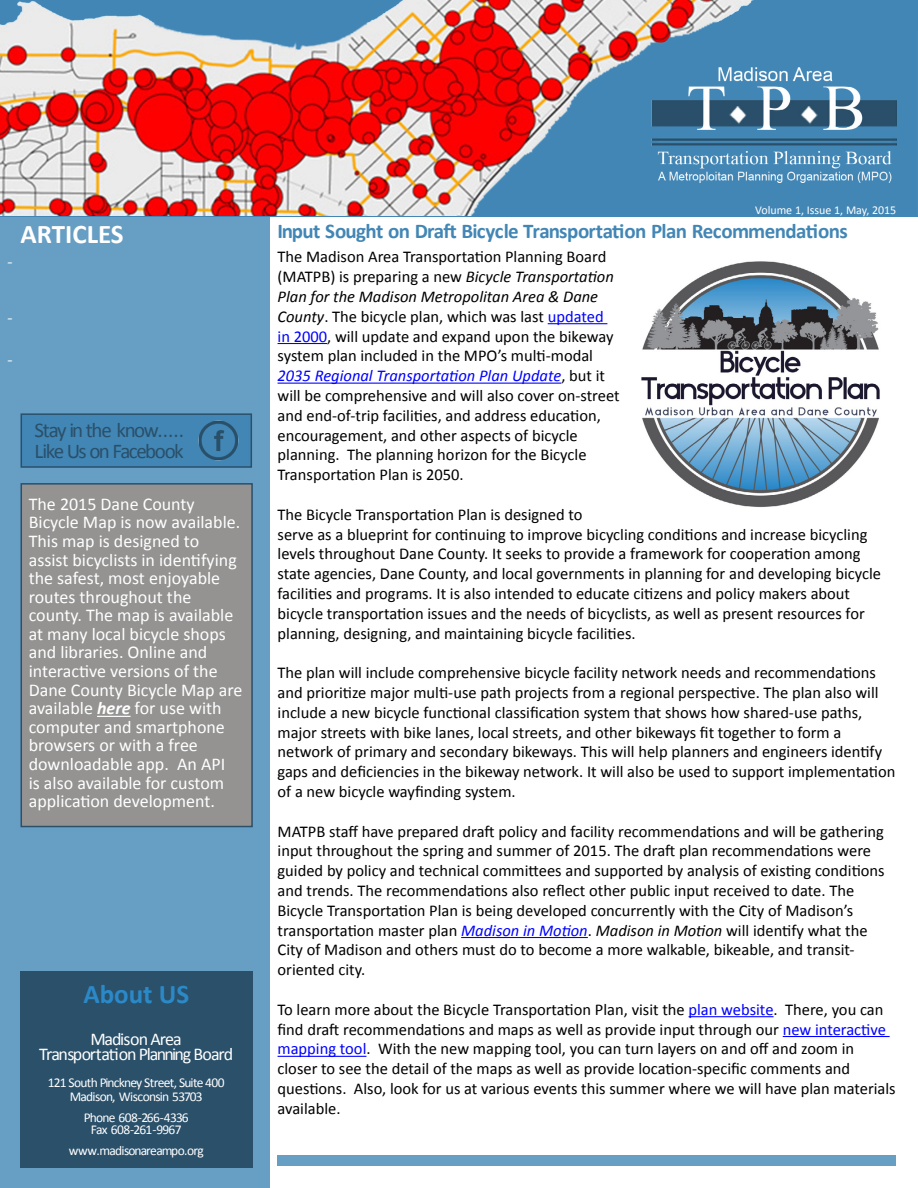
<style>
.page{position:relative;width:918px;height:1188px;background:#fff}
.page>*{position:absolute;margin:0;border:0;box-sizing:border-box;transform-origin:0 0}
.t1{font:700 27px "Calibri";color:#fff}
.t2{font:700 27px "Calibri";color:#2c89c8}
.t3{font:700 21px "Calibri";letter-spacing:-.04em;color:#4286b5}
.t4{font:21px/21px "Calibri";letter-spacing:-.075em;color:#2a506a}
.t5{font:18px/18.6px "Calibri";color:#fff}
.t6{font:18px/15.6px "Calibri";letter-spacing:-.06em;color:#fff;text-align:center}
.t7{font:18px "Minion Pro";color:#fff}
.t8{font:16.5px/19.8px "Calibri";color:#000}
.t9{font:13.5px/13.8px "Calibri";letter-spacing:-.06em;color:#fff;text-align:center}
.t10{font:12px "Calibri";color:#fff}
.s1{font-weight:700;font-style:italic}
.s2{font-style:italic}
.s3{color:#00f}
.s4{font-style:italic;color:#00f}
</style>
<div class="page">
<div style="left:0;top:216px;width:270px;height:972px;background:#679ec3"></div>
<img style="left:0;top:1px;width:918px;height:215px">
<img style="left:649px;top:65px;width:247px;height:121px">
<hr style="left:548px;top:323px;width:59px;height:1px;background:#00f">
<hr style="left:278px;top:343px;width:49px;height:1px;background:#00f">
<hr style="left:278px;top:383px;width:283px;height:1px;background:#00f">
<hr style="left:461px;top:937px;width:127px;height:1px;background:#00f">
<hr style="left:689px;top:1016px;width:85px;height:1px;background:#00f">
<hr style="left:783px;top:1036px;width:107px;height:1px;background:#00f">
<hr style="left:278px;top:1056px;width:88px;height:1px;background:#00f">
<div style="left:21px;top:413px;width:231px;height:55px;background:#4286b5;border:2px solid #2a506a"></div>
<div style="left:21px;top:484px;width:231px;height:343px;background:#949392"></div>
<hr style="left:97px;top:716px;width:34px;height:1px;background:#fff">
<div style="left:21px;top:483px;width:232px;height:344px;border:2px solid #2a506a"></div>
<div style="left:21px;top:971px;width:232px;height:196px;background:#2a506a"></div>
<img style="left:198px;top:420px;width:41px;height:41px">
<img style="left:641px;top:261px;width:239px;height:247px">
<div style="left:278px;top:1155px;width:618px;height:11px;background:#679ec3"></div>
<p class="t7" style="left:7px;top:250px;width:8px">-</p>
<h1 class="t1" style="left:21px;top:217px;width:105px">ARTICLES</h1>
<p class="t7" style="left:7px;top:305px;width:8px">-</p>
<p class="t7" style="left:7px;top:347px;width:8px">-</p>
<p class="t4" style="left:35px;top:420px;width:151px">Stay in the know.....<br>Like Us on Facebook</p>
<p class="t5" style="left:29px;top:495px;width:215px">The 2015 Dane County<br>Bicycle Map is now available.<br>This map is designed to assist bicyclists in identifying the safest, most enjoyable routes throughout the county. The map is available at many local bicycle shops and libraries. Online and interactive versions of the<br>Dane County Bicycle Map are available <span class="s1">here</span> for use with computer and smartphone browsers or with a free downloadable app. An API<br>is also available for custom application development.</p>
<h1 class="t2" style="left:83px;top:976px;width:107px">About US</h1>
<p class="t6" style="left:39px;top:1031px;width:195px">Madison Area<br>Transportation Planning Board</p>
<p class="t9" style="left:48px;top:1076px;width:178px">121 South Pinckney Street, Suite 400<br>Madison, Wisconsin 53703</p>
<p class="t9" style="left:84px;top:1111px;width:106px;line-height:12px">Phone 608-266-4336<br>Fax 608-261-9967</p>
<p class="t9" style="left:69px;top:1144px;width:137px">www.madisonareampo.org</p>
<p class="t10" style="left:755px;top:202px;width:143px">Volume 1, Issue 1, May, 2015</p>
<p class="t3" style="left:278px;top:218px;width:572px">Input Sought on Draft Bicycle Transportation Plan Recommendations</p>
<p class="t8" style="left:278px;top:247px;width:344px">The Madison Area Transportation Planning Board (MATPB) is preparing a new <span class="s2">Bicycle Transportation Plan for the Madison Metropolitan Area &amp; Dane County</span>. The bicycle plan, which was last <span class="s3">updated in 2000</span>, will update and expand upon the bikeway system plan included in the MPO’s multi-modal <span class="s4">2035 Regional Transportation Plan Update</span>, but it will be comprehensive and will also cover on-street and end-of-trip facilities, and address education, encouragement, and other aspects of bicycle planning. The planning horizon for the Bicycle Transportation Plan is 2050.</p>
<p class="t8" style="left:278px;top:505px;width:605px">The Bicycle Transportation Plan is designed to<br>serve as a blueprint for continuing to improve bicycling conditions and increase bicycling levels throughout Dane County. It seeks to provide a framework for cooperation among state agencies, Dane County, and local governments in planning for and developing bicycle facilities and programs. It is also intended to educate citizens and policy makers about bicycle transportation issues and the needs of bicyclists, as well as present resources for planning, designing, and maintaining bicycle facilities.</p>
<p class="t8" style="left:278px;top:663px;width:619px">The plan will include comprehensive bicycle facility network needs and recommendations and prioritize major multi-use path projects from a regional perspective. The plan also will include a new bicycle functional classification system that shows how shared-use paths, major streets with bike lanes, local streets, and other bikeways fit together to form a network of primary and secondary bikeways. This will help planners and engineers identify gaps and deficiencies in the bikeway network. It will also be used to support implementation of a new bicycle wayfinding system.</p>
<p class="t8" style="left:278px;top:821px;width:609px">MATPB staff have prepared draft policy and facility recommendations and will be gathering input throughout the spring and summer of 2015. The draft plan recommendations were guided by policy and technical committees and supported by analysis of existing conditions and trends. The recommendations also reflect other public input received to date. The Bicycle Transportation Plan is being developed concurrently with the City of Madison’s transportation master plan <span class="s4">Madison in Motion</span>. <span class="s2">Madison in Motion</span> will identify what the City of Madison and others must do to become a more walkable, bikeable, and transit&shy;oriented city.</p>
<p class="t8" style="left:278px;top:1000px;width:620px">To learn more about the Bicycle Transportation Plan, visit the <span class="s3">plan website</span>. There, you can find draft recommendations and maps as well as provide input through our <span class="s3">new interactive mapping tool</span>. With the new mapping tool, you can turn layers on and off and zoom in closer to see the detail of the maps as well as provide location-specific comments and questions. Also, look for us at various events this summer where we will have plan materials available.</p>
</div>
